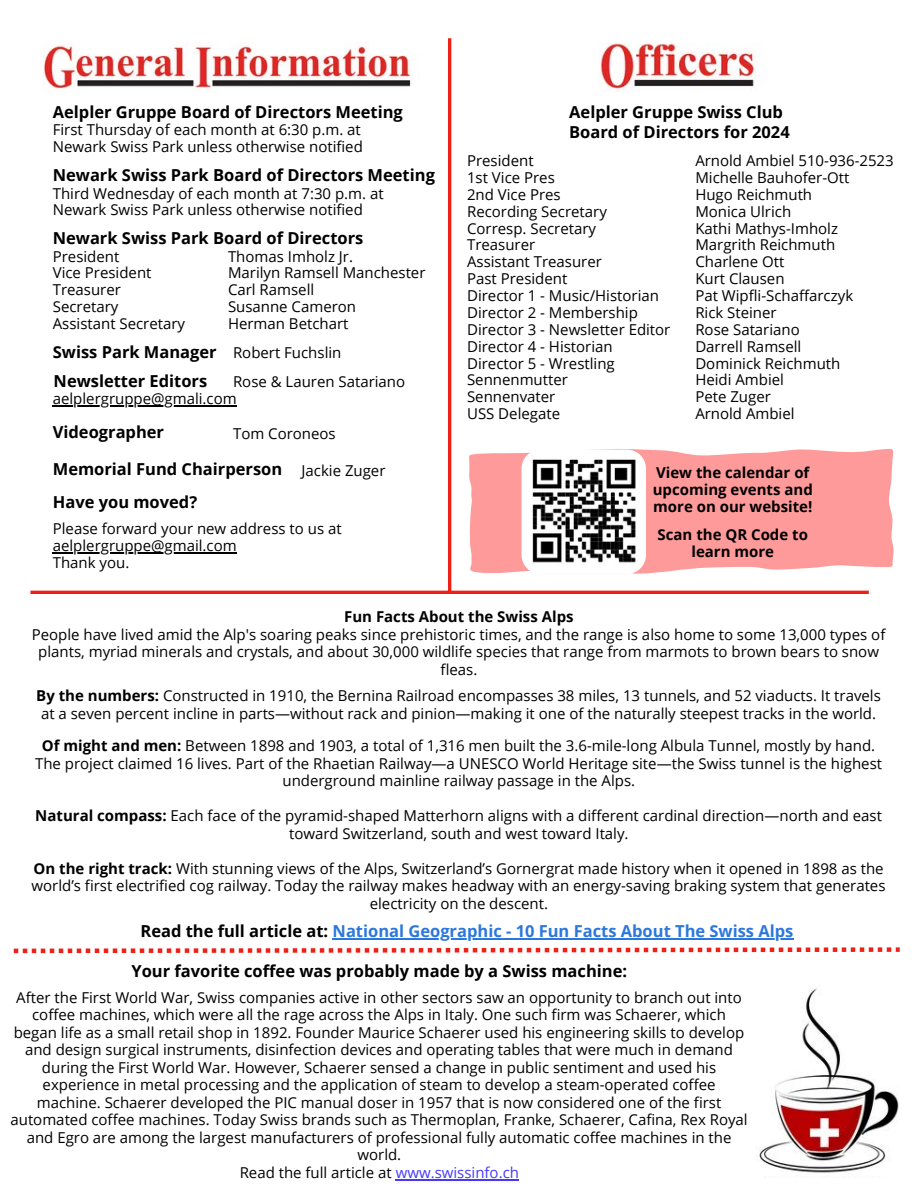
<style>
.page{position:relative;width:918px;height:1188px;background:#fff}
.page>*{position:absolute;margin:0;border:0;box-sizing:border-box;transform-origin:0 0}
.t1{font:700 16.5px/29.2px "Open Sans";color:#000}
.t2{font:700 16.5px "Open Sans";color:#2b77dd}
.t3{font:15px/16.8px "Open Sans";color:#000}
.t4{font:700 15px/17.2px "Open Sans";color:#000}
.s1{font-weight:400;font-size:15px}
.s2{font-weight:700}
.s3{color:#000}
.s4{color:#4539ff}
</style>
<div class="page">
<hr style="left:448px;top:38px;width:3px;height:554px;background:#ef2117">
<hr style="left:30px;top:591px;width:839px;height:3px;background:#ef2117">
<img style="left:43px;top:44px;width:370px;height:46px">
<img style="left:598px;top:43px;width:158px;height:48px">
<svg style="left:469px;top:448px;width:425px;height:126px;background:#fea3a3"></svg>
<img style="left:522px;top:450px;width:124px;height:124px;border-radius:19px">
<hr style="left:53px;top:406px;width:184px;height:1px;background:#000">
<hr style="left:53px;top:552px;width:184px;height:1px;background:#000">
<hr style="left:333px;top:939px;width:461px;height:1px;background:#2b77dd">
<hr style="left:396px;top:1179px;width:123px;height:1px;background:#4539ff">
<img style="left:759px;top:988px;width:140px;height:189px">
<svg style="left:14px;top:947px;width:886px;height:6px"></svg>
<p class="t1" style="left:53px;top:97px;width:352px">Aelpler Gruppe Board of Directors Meeting</p>
<p class="t3" style="left:53px;top:121px;width:312px">First Thursday of each month at 6:30 p.m. at<br>Newark Swiss Park unless otherwise notified</p>
<p class="t1" style="left:53px;top:160px;width:384px">Newark Swiss Park Board of Directors Meeting</p>
<p class="t3" style="left:53px;top:184px;width:332px">Third Wednesday of each month at 7:30 p.m. at<br>Newark Swiss Park unless otherwise notified</p>
<p class="t1" style="left:53px;top:223px;width:312px">Newark Swiss Park Board of Directors</p>
<p class="t3" style="left:53px;top:247px;width:134px">President<br>Vice President<br>Treasurer<br>Secretary<br>Assistant Secretary</p>
<p class="t1" style="left:53px;top:337px;width:290px">Swiss Park Manager <span class="s1">Robert Fuchslin<br></span>Newsletter Editors</p>
<p class="t3" style="left:228px;top:247px;width:199px">Thomas Imholz Jr.<br>Marilyn Ramsell Manchester<br>Carl Ramsell<br>Susanne Cameron<br>Herman Betchart</p>
<p class="t3" style="left:53px;top:373px;width:354px;line-height:17.2px;text-indent:180px">Rose &amp; Lauren Satariano aelplergruppe@gmali.com</p>
<p class="t1" style="left:569px;top:101px;width:222px;line-height:20.2px">Aelpler Gruppe Swiss Club<br>Board of Directors for 2024</p>
<p class="t3" style="left:467px;top:152px;width:205px">President<br>1st Vice Pres<br>2nd Vice Pres<br>Recording Secretary<br>Corresp. Secretary<br>Treasurer<br>Assistant Treasurer<br>Past President<br>Director 1 - Music/Historian<br>Director 2 - Membership<br>Director 3 - Newsletter Editor<br>Director 4 - Historian<br>Director 5 - Wrestling<br>Sennenmutter<br>Sennenvater<br>USS Delegate</p>
<p class="t3" style="left:695px;top:152px;width:200px">Arnold Ambiel 510-936-2523<br>Michelle Bauhofer-Ott<br>Hugo Reichmuth<br>Monica Ulrich<br>Kathi Mathys-Imholz<br>Margrith Reichmuth<br>Charlene Ott<br>Kurt Clausen<br>Pat Wipfli-Schaffarczyk<br>Rick Steiner<br>Rose Satariano<br>Darrell Ramsell<br>Dominick Reichmuth<br>Heidi Ambiel<br>Pete Zuger<br>Arnold Ambiel</p>
<p class="t1" style="left:53px;top:417px;width:113px">Videographer</p>
<p class="t3" style="left:233px;top:425px;width:104px">Tom Coroneos</p>
<p class="t1" style="left:53px;top:454px;width:334px">Memorial Fund Chairperson <span class="s1">Jackie Zuger</span></p>
<p class="t4" style="left:653px;top:463px;width:162px">View the calendar of upcoming events and more on our website!</p>
<p class="t4" style="left:658px;top:525px;width:152px;text-align:center">Scan the QR Code to learn more</p>
<p class="t1" style="left:53px;top:487px;width:146px">Have you moved?</p>
<p class="t3" style="left:53px;top:520px;width:290px">Please forward your new address to us at aelplergruppe@gmail.com<br>Thank you.</p>
<p class="t4" style="left:344px;top:608px;width:231px">Fun Facts About the Swiss Alps</p>
<p class="t3" style="left:32px;top:625px;width:855px;line-height:17.5px;text-align:center">People have lived amid the Alp's soaring peaks since prehistoric times, and the range is also home to some 13,000 types of plants, myriad minerals and crystals, and about 30,000 wildlife species that range from marmots to brown bears to snow fleas.</p>
<p class="t3" style="left:36px;top:687px;width:846px;line-height:17.5px;text-align:center"><span class="s2">By the numbers:</span> Constructed in 1910, the Bernina Railroad encompasses 38 miles, 13 tunnels, and 52 viaducts. It travels at a seven percent incline in parts—without rack and pinion—making it one of the naturally steepest tracks in the world.</p>
<p class="t3" style="left:35px;top:737px;width:849px;line-height:17.5px;text-align:center"><span class="s2">Of might and men:</span> Between 1898 and 1903, a total of 1,316 men built the 3.6-mile-long Albula Tunnel, mostly by hand.<br>The project claimed 16 lives. Part of the Rhaetian Railway—a UNESCO World Heritage site—the Swiss tunnel is the highest underground mainline railway passage in the Alps.</p>
<p class="t3" style="left:35px;top:807px;width:848px;line-height:17.5px;text-align:center"><span class="s2">Natural compass:</span> Each face of the pyramid-shaped Matterhorn aligns with a different cardinal direction—north and east toward Switzerland, south and west toward Italy.</p>
<p class="t3" style="left:32px;top:859px;width:855px;line-height:17.5px;text-align:center"><span class="s2">On the right track:</span> With stunning views of the Alps, Switzerland’s Gornergrat made history when it opened in 1898 as the world’s first electrified cog railway. Today the railway makes headway with an energy-saving braking system that generates electricity on the descent.</p>
<p class="t2" style="left:140px;top:920px;width:654px"><span class="s3">Read the full article at:</span> National Geographic - 10 Fun Facts About The Swiss Alps</p>
<p class="t1" style="left:131px;top:956px;width:497px">Your favorite coffee was probably made by a Swiss machine:</p>
<p class="t3" style="left:10px;top:988px;width:739px;line-height:17.5px;text-align:center">After the First World War, Swiss companies active in other sectors saw an opportunity to branch out into coffee machines, which were all the rage across the Alps in Italy. One such firm was Schaerer, which began life as a small retail shop in 1892. Founder Maurice Schaerer used his engineering skills to develop and design surgical instruments, disinfection devices and operating tables that were much in demand during the First World War. However, Schaerer sensed a change in public sentiment and used his experience in metal processing and the application of steam to develop a steam-operated coffee machine. Schaerer developed the PIC manual doser in 1957 that is now considered one of the first automated coffee machines. Today Swiss brands such as Thermoplan, Franke, Schaerer, Cafina, Rex Royal and Egro are among the largest manufacturers of professional fully automatic coffee machines in the world.<br>Read the full article at <span class="s4">www.swissinfo.ch</span></p>
</div>
